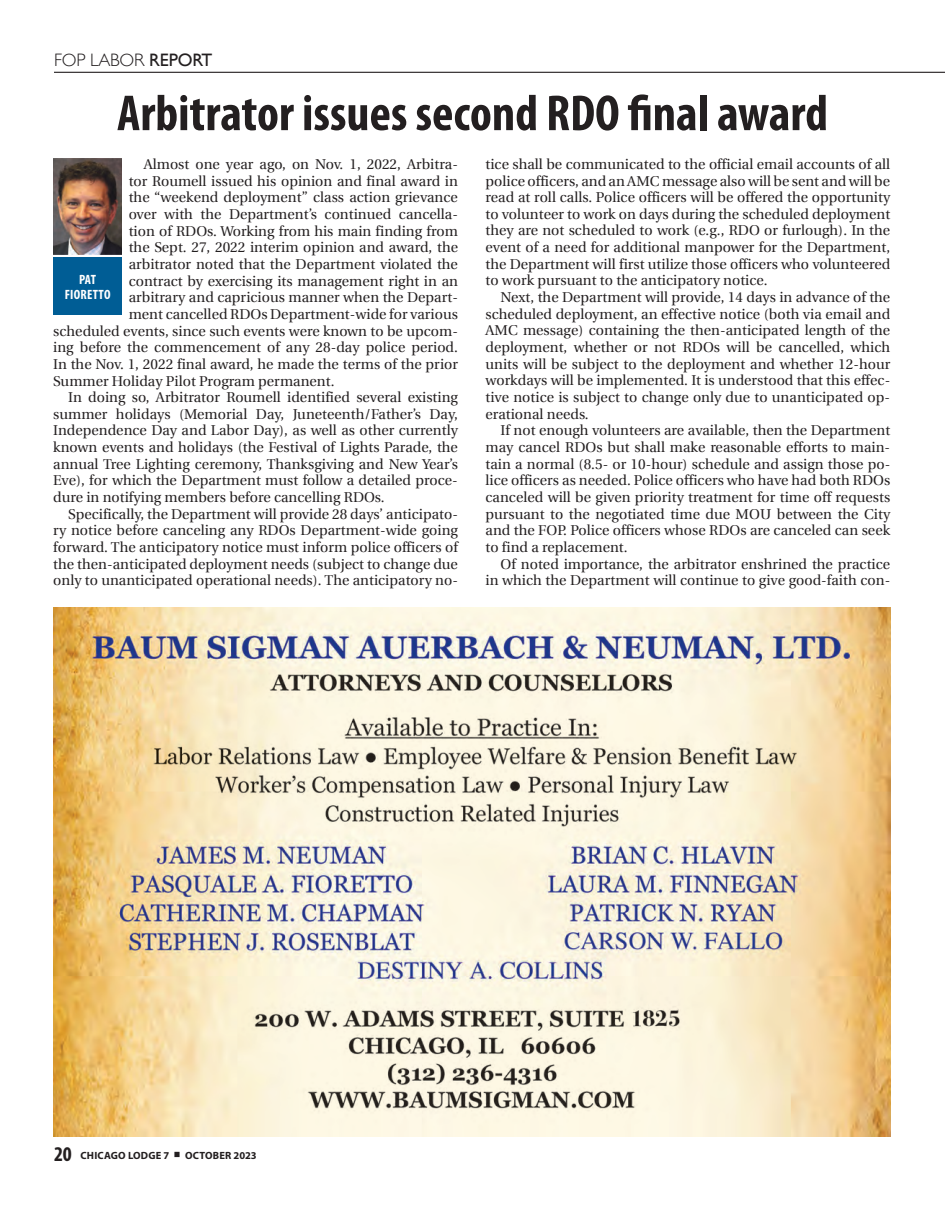
<style>
.page{position:relative;width:945px;height:1215px;background:#fff}
.page>*{position:absolute;margin:0;border:0;box-sizing:border-box;transform-origin:0 0}
.t1{font:700 condensed 51px "Myriad Pro";color:#231f20}
.t2{font:300 18px "Gill Sans";letter-spacing:-.01em;color:#231f20}
.t3{font:14.25px/16.6px "Utopia";letter-spacing:.005em;color:#231f20;text-align:justify}
.t4{font:700 condensed 13.5px/15px "Myriad Pro";letter-spacing:.02em;color:#fff;text-align:center}
.t5{font:700 10.5px "Myriad Pro";letter-spacing:.02em;color:#231f20}
.s1{font-weight:400}
.s2{font-stretch:condensed;font-size:21px}
.s3{font-family:"Minion Pro";font-weight:400;font-size:18px}
</style>
<div class="page">
<img style="left:53px;top:158px;width:69px;height:97px">
<div style="left:53px;top:258px;width:69px;height:57px;background:#005d95"></div>
<hr style="left:54px;top:72px;width:891px;height:1px;background:#231f20">
<img style="left:53px;top:608px;width:837px;height:529px">
<p class="t2" style="left:54px;top:46px;width:160px">FOP LABOR <span class="s1">REPORT</span></p>
<h1 class="t1" style="left:117px;top:81px;width:712px">Arbitrator issues second RDO final award</h1>
<p class="t3" style="left:144px;top:156px;width:316px">Almost one year ago, on Nov. 1, 2022, Arbitra-</p>
<p class="t3" style="left:129px;top:173px;width:331px">tor Roumell issued his opinion and final award in</p>
<p class="t3" style="left:129px;top:189px;width:331px">the “weekend deployment” class action grievance</p>
<p class="t3" style="left:129px;top:206px;width:331px">over with the Department’s continued cancella-</p>
<p class="t3" style="left:129px;top:223px;width:331px">tion of RDOs. Working from his main finding from</p>
<p class="t3" style="left:129px;top:239px;width:331px">the Sept. 27, 2022 interim opinion and award, the</p>
<p class="t3" style="left:129px;top:256px;width:331px">arbitrator noted that the Department violated the</p>
<p class="t3" style="left:129px;top:273px;width:331px">contract by exercising its management right in an</p>
<p class="t3" style="left:129px;top:289px;width:331px">arbitrary and capricious manner when the Depart-</p>
<p class="t3" style="left:129px;top:306px;width:331px">ment cancelled RDOs Department-wide for various</p>
<p class="t3" style="left:53px;top:323px;width:406px">scheduled events, since such events were known to be upcom-</p>
<p class="t3" style="left:53px;top:339px;width:406px">ing before the commencement of any 28-day police period.</p>
<p class="t3" style="left:53px;top:356px;width:406px">In the Nov. 1, 2022 final award, he made the terms of the prior</p>
<p class="t3" style="left:53px;top:373px;width:283px">Summer Holiday Pilot Program permanent.</p>
<p class="t3" style="left:68px;top:389px;width:391px">In doing so, Arbitrator Roumell identified several existing</p>
<p class="t3" style="left:53px;top:406px;width:406px">summer holidays (Memorial Day, Juneteenth/Father’s Day,</p>
<p class="t3" style="left:53px;top:423px;width:406px">Independence Day and Labor Day), as well as other currently</p>
<p class="t3" style="left:53px;top:439px;width:406px">known events and holidays (the Festival of Lights Parade, the</p>
<p class="t3" style="left:53px;top:456px;width:406px">annual Tree Lighting ceremony, Thanksgiving and New Year’s</p>
<p class="t3" style="left:53px;top:473px;width:406px">Eve), for which the Department must follow a detailed proce-</p>
<p class="t3" style="left:53px;top:489px;width:333px">dure in notifying members before cancelling RDOs.</p>
<p class="t3" style="left:68px;top:506px;width:391px">Specifically, the Department will provide 28 days’ anticipato-</p>
<p class="t3" style="left:53px;top:522px;width:406px">ry notice before canceling any RDOs Department-wide going</p>
<p class="t3" style="left:53px;top:539px;width:406px">forward. The anticipatory notice must inform police officers of</p>
<p class="t3" style="left:53px;top:556px;width:406px">the then-anticipated deployment needs (subject to change due</p>
<p class="t3" style="left:53px;top:572px;width:406px">only to unanticipated operational needs). The anticipatory no-</p>
<p class="t4" style="left:65px;top:272px;width:47px">PAT<br>FIORETTO</p>
<p class="t3" style="left:486px;top:156px;width:406px">tice shall be communicated to the official email accounts of all police officers, and an AMC message also will be sent and will be read at roll calls. Police officers will be offered the opportunity to volunteer to work on days during the scheduled deployment they are not scheduled to work (e.g., RDO or furlough). In the event of a need for additional manpower for the Department, the Department will first utilize those officers who volunteered to work pursuant to the anticipatory notice.</p>
<p class="t3" style="left:486px;top:289px;width:406px;text-indent:15px">Next, the Department will provide, 14 days in advance of the scheduled deployment, an effective notice (both via email and AMC message) containing the then-anticipated length of the deployment, whether or not RDOs will be cancelled, which units will be subject to the deployment and whether 12-hour workdays will be implemented. It is understood that this effec&shy;tive notice is subject to change only due to unanticipated op&shy;erational needs.</p>
<p class="t3" style="left:486px;top:422px;width:406px;text-indent:15px">If not enough volunteers are available, then the Department may cancel RDOs but shall make reasonable efforts to main&shy;tain a normal (8.5- or 10-hour) schedule and assign those po&shy;lice officers as needed. Police officers who have had both RDOs canceled will be given priority treatment for time off requests pursuant to the negotiated time due MOU between the City and the FOP. Police officers whose RDOs are canceled can seek to find a replacement.</p>
<p class="t3" style="left:486px;top:556px;width:406px;text-align:right">Of noted importance, the arbitrator enshrined the practice in which the Department will continue to give good-faith con-</p>
<p class="t5" style="left:54px;top:1149px;width:204px"><span class="s2">20</span> CHICAGO LODGE 7 <span class="s3">■</span> OCTOBER 2023</p>
</div>
